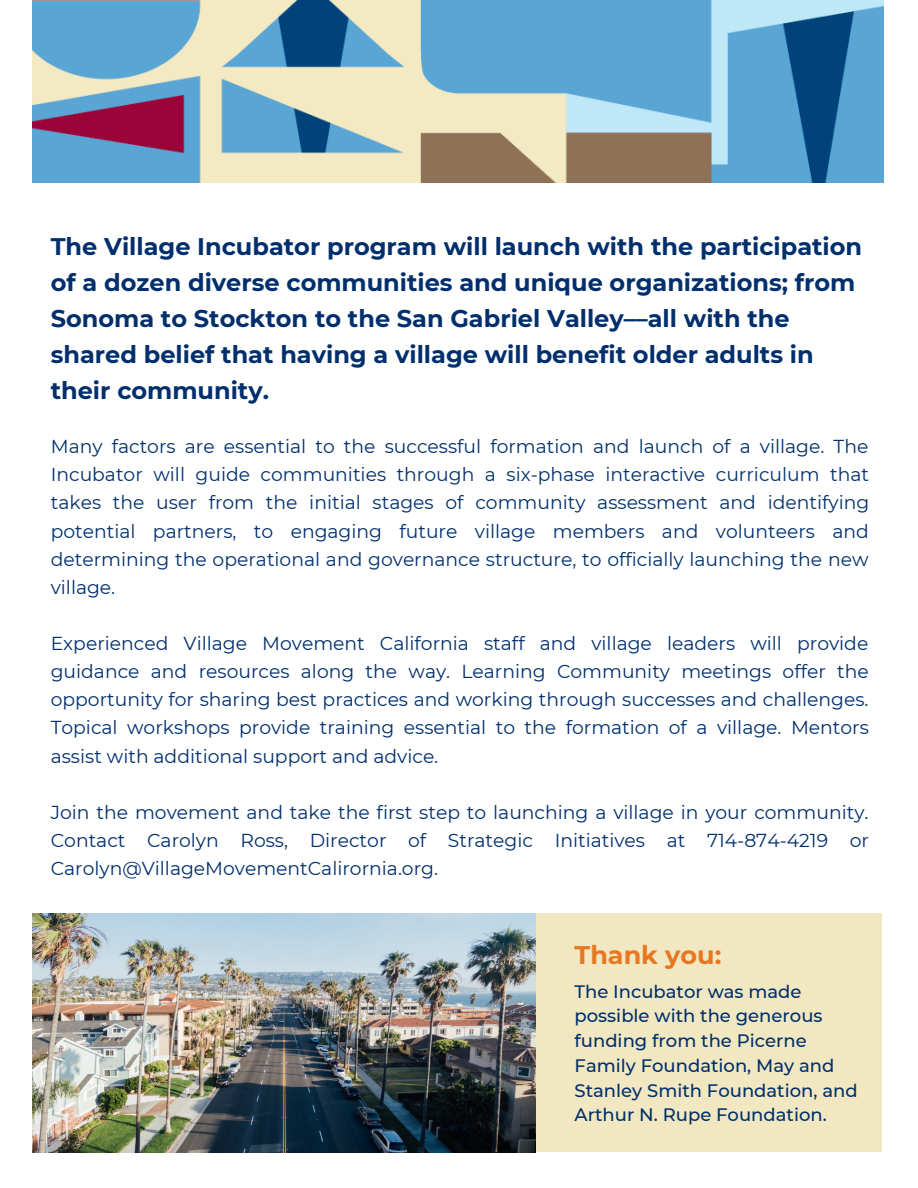
<style>
.page{position:relative;width:918px;height:1188px;background:#fff}
.page>*{position:absolute;margin:0;border:0;box-sizing:border-box;transform-origin:0 0}
.t1{font:700 25.5px "Montserrat";color:#e87722}
.t2{font:700 24px/36px "Montserrat";color:#002f6c}
.t3{font:18.75px/28.2px "Montserrat";color:#002f6c;text-align:justify}
.t4{font:500 18px/24.8px "Montserrat";color:#002f6c}
</style>
<div class="page">
<img style="left:32px;top:0;width:852px;height:183px">
<div style="left:535px;top:914px;width:347px;height:238px;background:#f1e7c1"></div>
<img style="left:32px;top:914px;width:503px;height:238px">
<p class="t2" style="left:51px;top:228px;width:813px">The Village Incubator program will launch with the participation of a dozen diverse communities and unique organizations; from Sonoma to Stockton to the San Gabriel Valley––all with the shared belief that having a village will benefit older adults in their community.</p>
<p class="t3" style="left:51px;top:432px;width:820px">Many factors are essential to the successful formation and launch of a village. The Incubator will guide communities through a six-phase interactive curriculum that takes the user from the initial stages of community assessment and identifying potential partners, to engaging future village members and volunteers and determining the operational and governance structure, to officially launching the new village.</p>
<p class="t3" style="left:51px;top:629px;width:820px">Experienced Village Movement California staff and village leaders will provide guidance and resources along the way. Learning Community meetings offer the opportunity for sharing best practices and working through successes and challenges.<br>Topical workshops provide training essential to the formation of a village. Mentors assist with additional support and advice.</p>
<p class="t3" style="left:51px;top:798px;width:820px">Join the movement and take the first step to launching a village in your community.<br>Contact Carolyn Ross, Director of Strategic Initiatives at 714-874-4219 or Carolyn@VillageMovementCalirornia.org.</p>
<h1 class="t1" style="left:575px;top:939px;width:148px">Thank you:</h1>
<p class="t4" style="left:575px;top:979px;width:285px">The Incubator was made possible with the generous funding from the Picerne<br>Family Foundation, May and<br>Stanley Smith Foundation, and<br>Arthur N. Rupe Foundation.</p>
</div>
